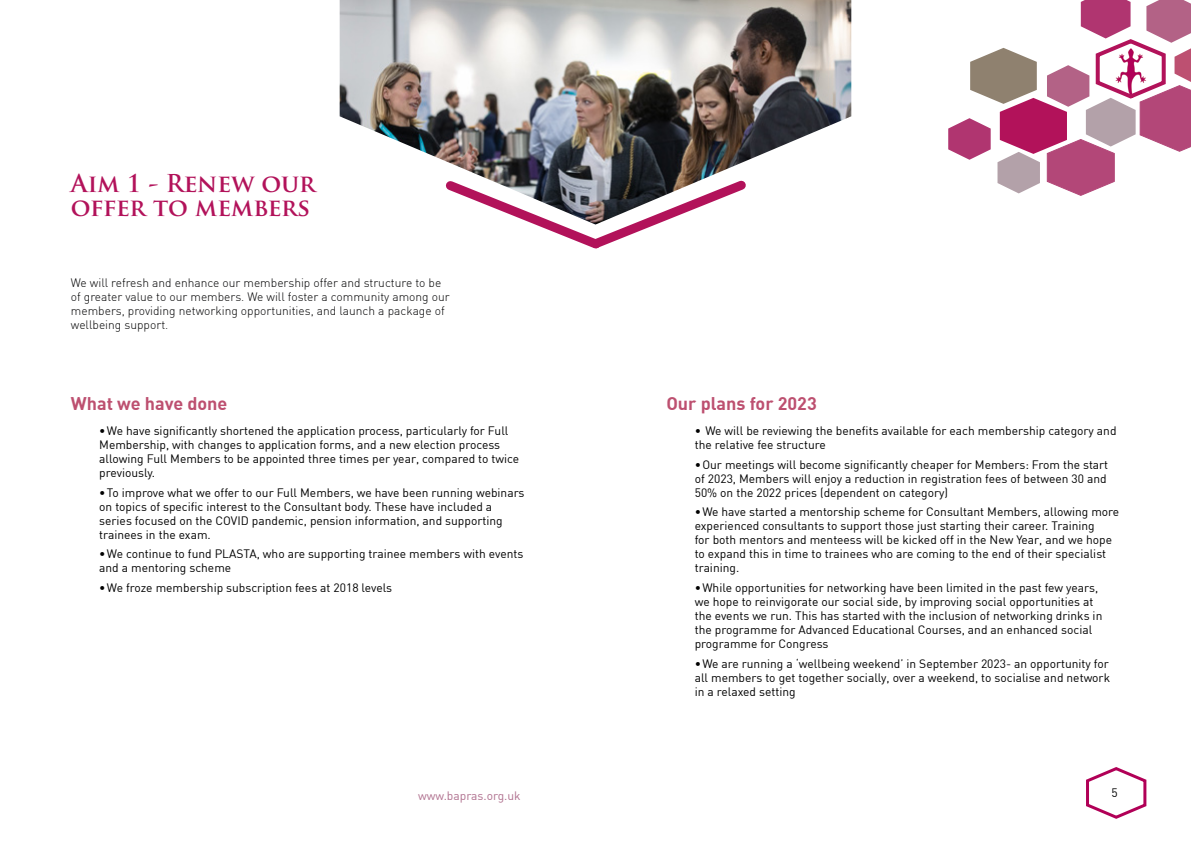
<style>
.page{position:relative;width:1191px;height:842px;background:#fff}
.page>*{position:absolute;margin:0;border:0;box-sizing:border-box;transform-origin:0 0}
.t1{font:700 24px/24px "Trajan Pro";letter-spacing:-.015em;color:#b2125a}
.t2{font:700 18px "DIN";color:#bd5070}
.t3{font:12px/14px "DIN";color:#000}
.t4{font:300 12px/14px "DIN";color:#020203}
.t5{font:12px "DIN";color:#b0718f}
</style>
<div class="page">
<img style="left:340px;top:0;width:511px;height:174px">
<svg style="left:445px;top:174px;width:301px;height:75px"></svg>
<svg style="left:948px;top:0;width:243px;height:196px"></svg>
<svg style="left:1086px;top:767px;width:61px;height:52px"></svg>
<h1 class="t1" style="left:71px;top:172px;width:246px">Aim 1 - Renew our offer to members</h1>
<p class="t4" style="left:71px;top:275px;width:380px">We will refresh and enhance our membership offer and structure to be of greater value to our members. We will foster a community among our members, providing networking opportunities, and launch a package of wellbeing support.</p>
<h2 class="t2" style="left:71px;top:391px;width:158px">What we have done</h2>
<p class="t3" style="left:99px;top:423px;width:421px">•We have significantly shortened the application process, particularly for Full Membership, with changes to application forms, and a new election process allowing Full Members to be appointed three times per year, compared to twice previously.</p>
<p class="t3" style="left:99px;top:485px;width:427px">•To improve what we offer to our Full Members, we have been running webinars on topics of specific interest to the Consultant body. These have included a series focused on the COVID pandemic, pension information, and supporting trainees in the exam.</p>
<p class="t3" style="left:99px;top:547px;width:426px">•We continue to fund PLASTA, who are supporting trainee members with events and a mentoring scheme</p>
<p class="t3" style="left:99px;top:580px;width:294px">•We froze membership subscription fees at 2018 levels</p>
<h2 class="t2" style="left:666px;top:391px;width:152px">Our plans for 2023</h2>
<p class="t3" style="left:694px;top:423px;width:423px">• We will be reviewing the benefits available for each membership category and the relative fee structure</p>
<p class="t3" style="left:694px;top:457px;width:415px">•Our meetings will become significantly cheaper for Members: From the start of 2023, Members will enjoy a reduction in registration fees of between 30 and<br>50% on the 2022 prices (dependent on category)</p>
<p class="t3" style="left:694px;top:505px;width:426px">•We have started a mentorship scheme for Consultant Members, allowing more experienced consultants to support those just starting their career. Training<br>for both mentors and menteess will be kicked off in the New Year, and we hope to expand this in time to trainees who are coming to the end of their specialist training.</p>
<p class="t3" style="left:694px;top:580px;width:409px">•While opportunities for networking have been limited in the past few years, we hope to reinvigorate our social side, by improving social opportunities at the events we run. This has started with the inclusion of networking drinks in the programme for Advanced Educational Courses, and an enhanced social programme for Congress</p>
<p class="t3" style="left:694px;top:656px;width:417px;text-align:justify">•We are running a ‘wellbeing weekend’ in September 2023- an opportunity for all members to get together socially, over a weekend, to socialise and network in a relaxed setting</p>
<p class="t5" style="left:418px;top:788px;width:104px">www.bapras.org.uk</p>
<p class="t3" style="left:1111px;top:785px;width:8px">5</p>
</div>
